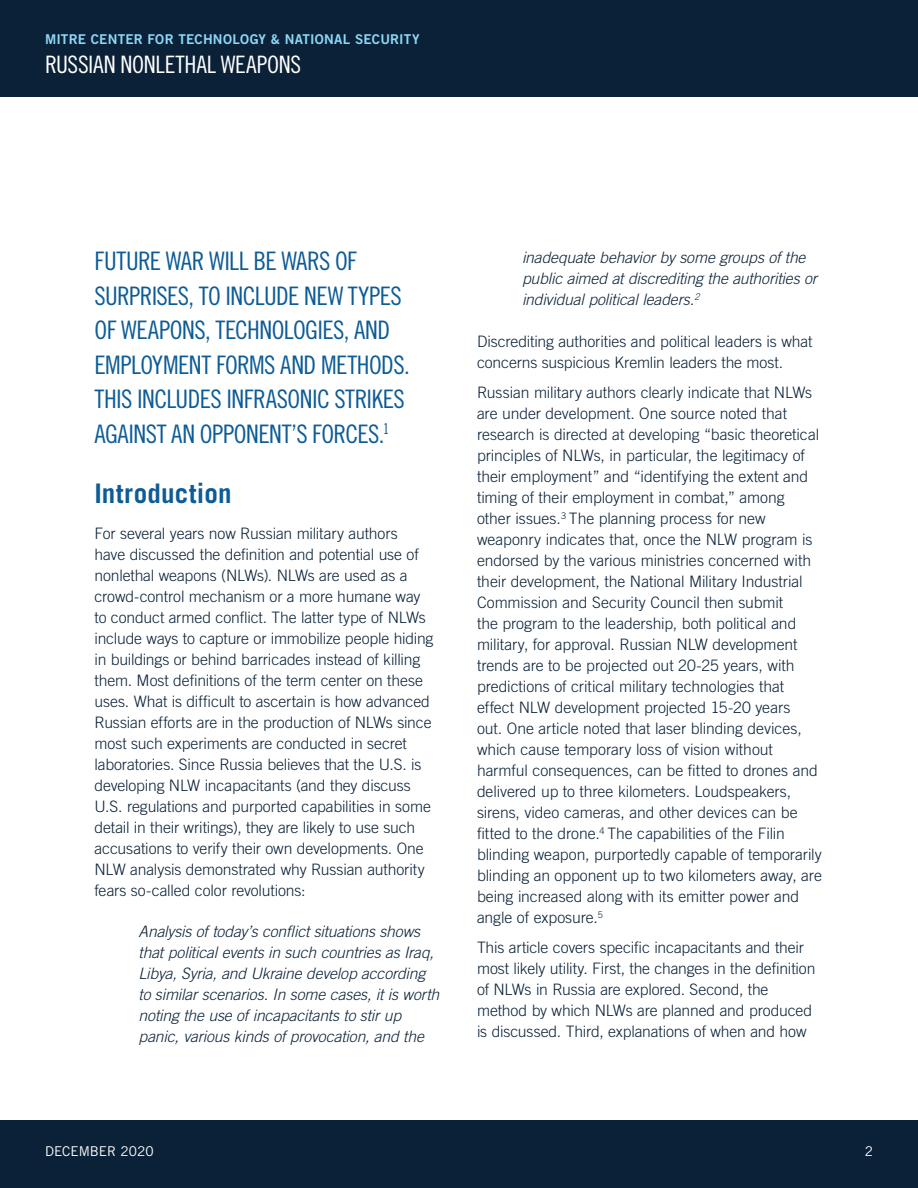
<style>
.page{position:relative;width:918px;height:1188px;background:#fff}
.page>*{position:absolute;margin:0;border:0;box-sizing:border-box;transform-origin:0 0}
.t1{font:700 27px "Trade Gothic LT Pro";letter-spacing:.01em;color:#0d5c96}
.t2{font:25.5px/34.5px "Trade Gothic LT Pro Cn 18";letter-spacing:-.02em;color:#0d5c96}
.t3{font:24px "Trade Gothic LT Pro Cn 18";letter-spacing:-.01em;color:#fff}
.t4{font:300 15.75px/21px "Trade Gothic LT Pro";letter-spacing:-.005em;color:#0a2137}
.t5{font:italic 300 15.75px/21px "Trade Gothic LT Pro";letter-spacing:-.01em;color:#0a2137}
.t6{font:13.5px "Trade Gothic LT Pro Bd 2";letter-spacing:.015em;color:#8dd7f7}
.t7{font:13.5px "Trade Gothic LT Pro";color:#fff}
</style>
<div class="page">
<div style="left:0;top:1120px;width:918px;height:68px;background:#0a2137"></div>
<div style="left:0;top:0;width:918px;height:97px;background:#0a2137"></div>
<p class="t6" style="left:45px;top:31px;width:376px">MITRE CENTER FOR TECHNOLOGY &amp; NATIONAL SECURITY</p>
<h3 class="t3" style="left:45px;top:50px;width:258px">RUSSIAN NONLETHAL WEAPONS</h3>
<h2 class="t2" style="left:94px;top:244px;width:317px">FUTURE WAR WILL BE WARS OF<br>SURPRISES, TO INCLUDE NEW TYPES<br>OF WEAPONS, TECHNOLOGIES, AND<br>EMPLOYMENT FORMS AND METHODS.<br>THIS INCLUDES INFRASONIC STRIKES<br>AGAINST AN OPPONENT’S FORCES.<sup>1</sup></h2>
<h1 class="t1" style="left:94px;top:477px;width:139px">Introduction</h1>
<p class="t4" style="left:94px;top:523px;width:341px">For several years now Russian military authors<br>have discussed the definition and potential use of nonlethal weapons (NLWs). NLWs are used as a crowd-control mechanism or a more humane way to conduct armed conflict. The latter type of NLWs include ways to capture or immobilize people hiding in buildings or behind barricades instead of killing them. Most definitions of the term center on these uses. What is difficult to ascertain is how advanced Russian efforts are in the production of NLWs since most such experiments are conducted in secret laboratories. Since Russia believes that the U.S. is developing NLW incapacitants (and they discuss U.S. regulations and purported capabilities in some detail in their writings), they are likely to use such accusations to verify their own developments. One NLW analysis demonstrated why Russian authority fears so-called color revolutions:</p>
<p class="t5" style="left:139px;top:921px;width:302px">Analysis of today’s conflict situations shows that political events in such countries as Iraq, Libya, Syria, and Ukraine develop according to similar scenarios. In some cases, it is worth noting the use of incapacitants to stir up panic, various kinds of provocation, and the</p>
<p class="t5" style="left:522px;top:248px;width:297px">inadequate behavior by some groups of the public aimed at discrediting the authorities or individual political leaders.<sup>2</sup></p>
<p class="t4" style="left:477px;top:330px;width:337px">Discrediting authorities and political leaders is what concerns suspicious Kremlin leaders the most.</p>
<p class="t4" style="left:477px;top:381px;width:346px">Russian military authors clearly indicate that NLWs are under development. One source noted that research is directed at developing “basic theoretical principles of NLWs, in particular, the legitimacy of their employment” and “identifying the extent and timing of their employment in combat,” among other issues.<sup>3</sup> The planning process for new weaponry indicates that, once the NLW program is endorsed by the various ministries concerned with their development, the National Military Industrial Commission and Security Council then submit<br>the program to the leadership, both political and military, for approval. Russian NLW development trends are to be projected out 20-25 years, with predictions of critical military technologies that effect NLW development projected 15-20 years<br>out. One article noted that laser blinding devices, which cause temporary loss of vision without harmful consequences, can be fitted to drones and delivered up to three kilometers. Loudspeakers, sirens, video cameras, and other devices can be fitted to the drone.<sup>4</sup> The capabilities of the Filin blinding weapon, purportedly capable of temporarily blinding an opponent up to two kilometers away, are being increased along with its emitter power and angle of exposure.<sup>5</sup></p>
<p class="t4" style="left:477px;top:936px;width:340px">This article covers specific incapacitants and their most likely utility. First, the changes in the definition of NLWs in Russia are explored. Second, the method by which NLWs are planned and produced is discussed. Third, explanations of when and how</p>
<p class="t7" style="left:45px;top:1143px;width:110px">DECEMBER 2020</p>
<p class="t7" style="left:865px;top:1143px;width:10px">2</p>
</div>
